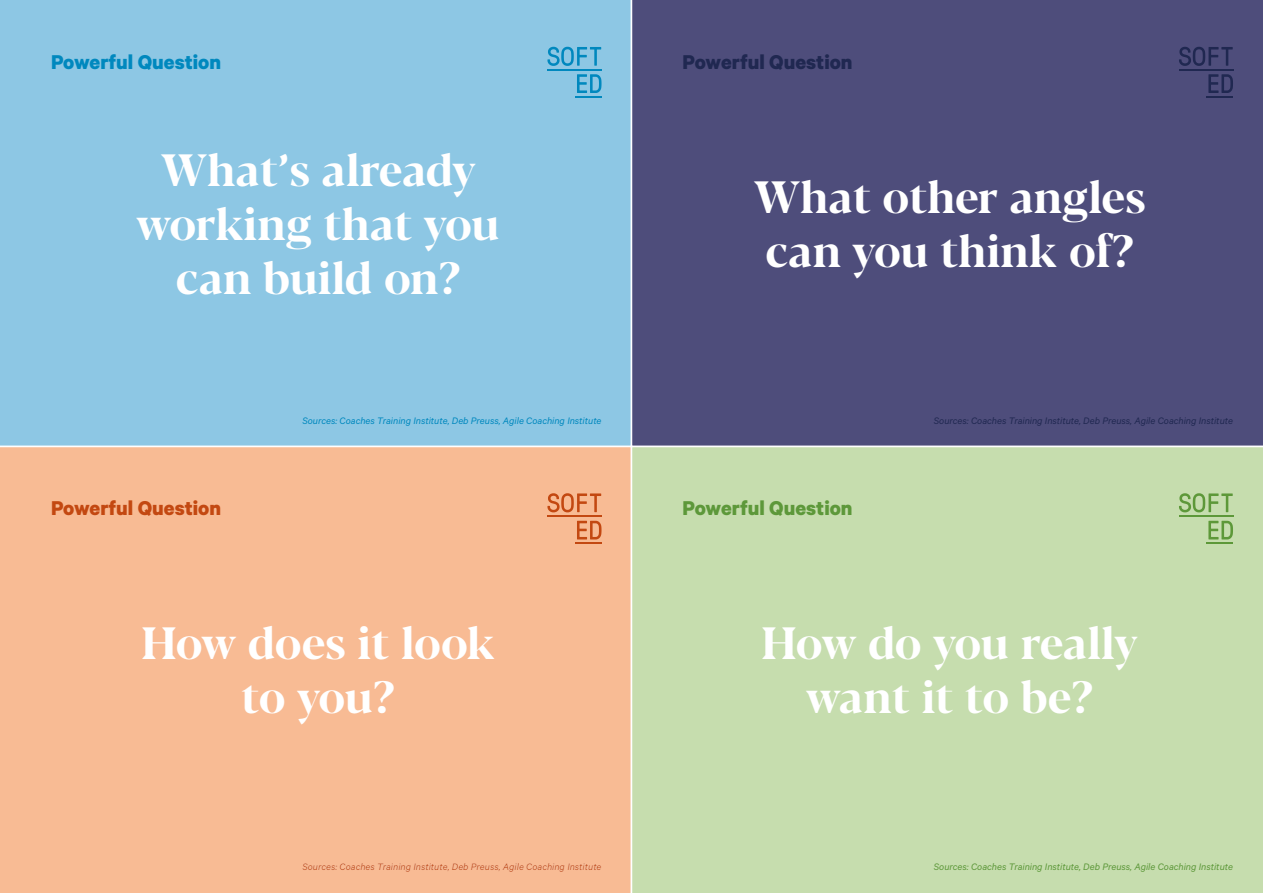
<style>
.page{position:relative;width:1263px;height:893px;background:#fff}
.page>*{position:absolute;margin:0;border:0;box-sizing:border-box;transform-origin:0 0}
.t1{font:700 45px/54px "Blacker Display";letter-spacing:-.005em;color:#fff;text-align:center}
.t2{font:700 22.5px "Calibre";color:#0088be}
.t3{font:700 22.5px "Calibre";color:#202851}
.t4{font:700 22.5px "Calibre";color:#c34811}
.t5{font:700 22.5px "Calibre";color:#5d983a}
.t6{font:italic 10.65px "Calibre";color:#0088be}
.t7{font:italic 10.65px "Calibre";color:#202851}
.t8{font:italic 10.65px "Calibre";color:#c34811}
.t9{font:italic 10.65px "Calibre";color:#5d983a}
</style>
<div class="page">
<div style="left:0;top:0;width:631px;height:446px;background:#8dc7e4"></div>
<div style="left:632px;top:0;width:631px;height:446px;background:#4e4d7b"></div>
<div style="left:0;top:447px;width:631px;height:446px;background:#f8bb94"></div>
<div style="left:632px;top:447px;width:631px;height:446px;background:#c6ddae"></div>
<hr style="left:547px;top:69px;width:54px;height:1px;background:#0088be">
<hr style="left:575px;top:96px;width:26px;height:2px;background:#0088be">
<svg style="left:547px;top:47px;width:54px;height:19px"></svg>
<svg style="left:577px;top:74px;width:24px;height:19px"></svg>
<hr style="left:1179px;top:69px;width:54px;height:1px;background:#202851">
<hr style="left:1207px;top:96px;width:26px;height:2px;background:#202851">
<svg style="left:1179px;top:47px;width:54px;height:19px"></svg>
<svg style="left:1208px;top:74px;width:25px;height:19px"></svg>
<hr style="left:547px;top:515px;width:54px;height:2px;background:#c34811">
<hr style="left:575px;top:542px;width:26px;height:2px;background:#c34811">
<svg style="left:547px;top:493px;width:54px;height:19px"></svg>
<svg style="left:577px;top:521px;width:24px;height:18px"></svg>
<hr style="left:1179px;top:515px;width:54px;height:2px;background:#5d9839">
<hr style="left:1207px;top:542px;width:26px;height:2px;background:#5d9839">
<svg style="left:1179px;top:493px;width:54px;height:19px"></svg>
<svg style="left:1208px;top:521px;width:25px;height:18px"></svg>
<p class="t2" style="left:51px;top:48px;width:172px">Powerful Question</p>
<p class="t3" style="left:682px;top:48px;width:172px">Powerful Question</p>
<p class="t1" style="left:137px;top:146px;width:365px">What’s already working that you can build on?</p>
<p class="t1" style="left:753px;top:173px;width:394px;text-align:left">What other angles can you think of?</p>
<p class="t6" style="left:302px;top:414px;width:301px">Sources: Coaches Training Institute, Deb Preuss, Agile Coaching Institute</p>
<p class="t7" style="left:934px;top:414px;width:301px">Sources: Coaches Training Institute, Deb Preuss, Agile Coaching Institute</p>
<p class="t4" style="left:51px;top:494px;width:172px">Powerful Question</p>
<p class="t5" style="left:682px;top:494px;width:172px">Powerful Question</p>
<p class="t1" style="left:141px;top:618px;width:355px">How does it look to you?</p>
<p class="t1" style="left:761px;top:618px;width:378px">How do you really want it to be?</p>
<p class="t8" style="left:302px;top:861px;width:301px">Sources: Coaches Training Institute, Deb Preuss, Agile Coaching Institute</p>
<p class="t9" style="left:934px;top:861px;width:301px">Sources: Coaches Training Institute, Deb Preuss, Agile Coaching Institute</p>
</div>
